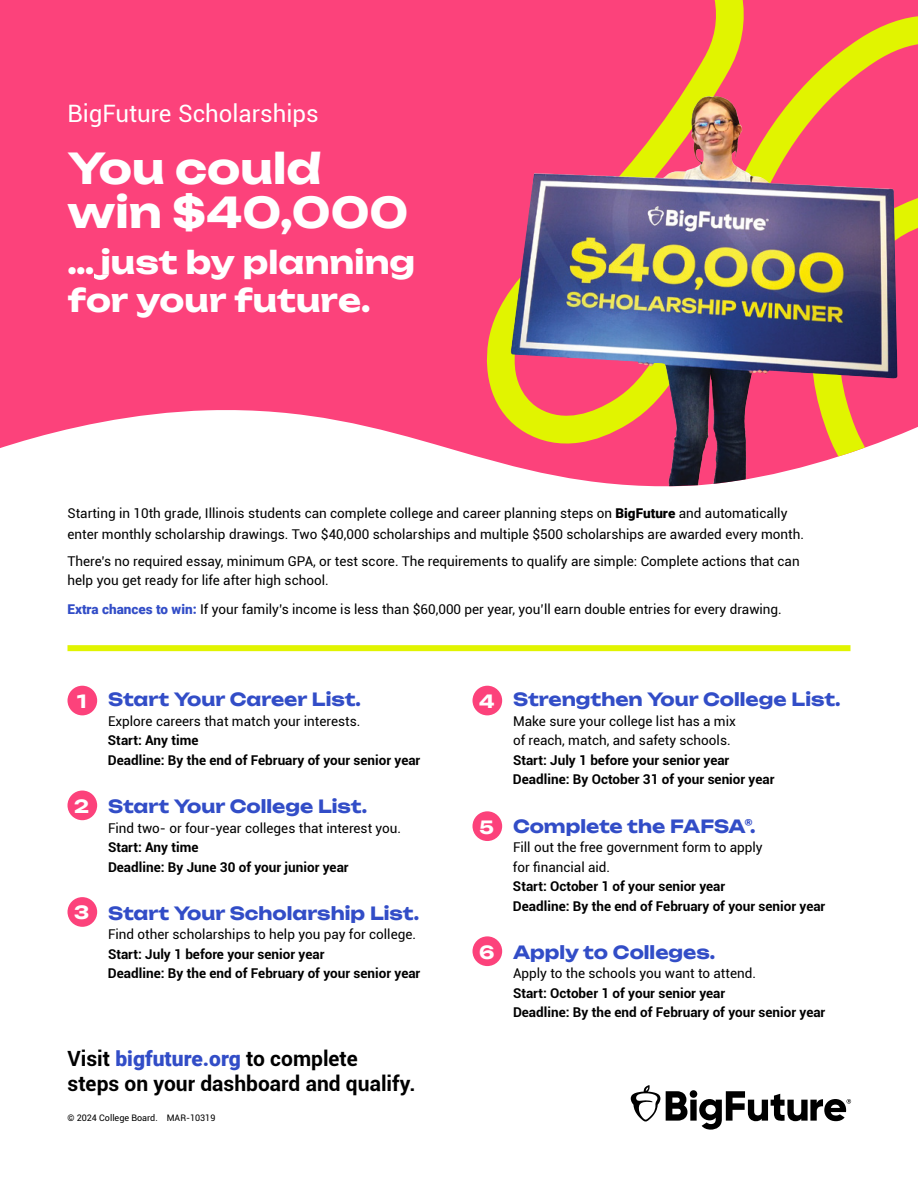
<style>
.page{position:relative;width:918px;height:1188px;background:#fff}
.page>*{position:absolute;margin:0;border:0;box-sizing:border-box;transform-origin:0 0}
.t1{font:700 42px/44.1px "Unbounded";color:#fff}
.t2{font:700 31.5px/37.5px "Unbounded";color:#fff}
.t3{font:24px "Roboto";color:#fff}
.t4{font:700 21px/25.2px "Roboto";color:#000}
.t5{font:700 18px "Unbounded";color:#324dc7}
.t6{font:700 18px "Unbounded";color:#fff}
.t7{font:13.5px/19.5px "Roboto";color:#000}
.t8{font:700 13.5px/19.5px "Roboto";color:#000}
.t9{font:9px "Roboto";color:#000}
.s1{font-weight:900}
.s2{font-weight:900;color:#324dc7}
</style>
<div class="page">
<svg style="left:0;top:0;width:486px;height:459px;background:#fc4f84"></svg>
<svg style="left:486px;top:0;width:432px;height:487px;background:#d76872"></svg>
<img style="left:511px;top:95px;width:252px;height:391px">
<svg style="left:631px;top:1085px;width:29px;height:37px"></svg>
<svg style="left:666px;top:1090px;width:185px;height:40px"></svg>
<div style="left:68px;top:645px;width:782px;height:6px;background:#e1f400"></div>
<div style="left:68px;top:686px;width:29px;height:29px;background:#fc427b;border-radius:50%"></div>
<div style="left:473px;top:686px;width:29px;height:29px;background:#fc427b;border-radius:50%"></div>
<div style="left:68px;top:791px;width:29px;height:29px;background:#fc427b;border-radius:50%"></div>
<div style="left:473px;top:811px;width:29px;height:30px;background:#fc427b;border-radius:50%"></div>
<div style="left:68px;top:897px;width:29px;height:30px;background:#fc427b;border-radius:50%"></div>
<div style="left:473px;top:936px;width:29px;height:30px;background:#fc427b;border-radius:50%"></div>
<svg style="left:94px;top:273px;width:15px;height:7px"></svg>
<h3 class="t3" style="left:68px;top:96px;width:253px">BigFuture Scholarships</h3>
<h1 class="t1" style="left:68px;top:143px;width:342px">You could win $40,000</h1>
<h2 class="t2" style="left:68px;top:241px;width:349px">… iust by planning for your future.</h2>
<p class="t7" style="left:68px;top:502px;width:738px;line-height:21px">Starting in 10th grade, Illinois students can complete college and career planning steps on <span class="s1">BigFuture</span> and automatically enter monthly scholarship drawings. Two $40,000 scholarships and multiple $500 scholarships are awarded every month.</p>
<p class="t7" style="left:67px;top:551px;width:734px">There’s no required essay, minimum GPA, or test score. The requirements to qualify are simple: Complete actions that can help you get ready for life after high school.</p>
<p class="t7" style="left:68px;top:599px;width:716px"><span class="s2">Extra chances to win:</span> If your family’s income is less than $60,000 per year, you’ll earn double entries for every drawing.</p>
<h3 class="t5" style="left:108px;top:684px;width:254px">Start Your Career List.</h3>
<p class="t7" style="left:108px;top:711px;width:254px">Explore careers that match your interests.</p>
<p class="t8" style="left:108px;top:730px;width:314px">Start: Any time<br>Deadline: By the end of February of your senior year</p>
<h3 class="t5" style="left:108px;top:791px;width:261px">Start Your College List.</h3>
<p class="t7" style="left:108px;top:818px;width:295px">Find two- or four-year colleges that interest you.</p>
<p class="t8" style="left:108px;top:837px;width:242px">Start: Any time<br>Deadline: By June 30 of your junior year</p>
<h3 class="t5" style="left:108px;top:898px;width:313px">Start Your Scholarship List.</h3>
<p class="t7" style="left:108px;top:924px;width:310px">Find other scholarships to help you pay for college.</p>
<p class="t8" style="left:108px;top:944px;width:314px">Start: July 1 before your senior year<br>Deadline: By the end of February of your senior year</p>
<h3 class="t6" style="left:77px;top:686px;width:11px">1</h3>
<h3 class="t6" style="left:479px;top:686px;width:17px">4</h3>
<h3 class="t6" style="left:74px;top:791px;width:17px">2</h3>
<h3 class="t6" style="left:479px;top:812px;width:16px">5</h3>
<h3 class="t6" style="left:74px;top:897px;width:17px">3</h3>
<h3 class="t6" style="left:479px;top:937px;width:17px">6</h3>
<h3 class="t4" style="left:68px;top:1045px;width:350px">Visit <span class="s2">bigfuture.org</span> to complete<br>steps on your dashboard and qualify.</h3>
<p class="t9" style="left:68px;top:1111px;width:149px">© 2024 College Board. MAR-10319</p>
<h3 class="t5" style="left:513px;top:684px;width:329px">Strengthen Your College List.</h3>
<p class="t7" style="left:513px;top:711px;width:224px">Make sure your college list has a mix of reach, match, and safety schools.</p>
<p class="t8" style="left:513px;top:750px;width:263px">Start: July 1 before your senior year<br>Deadline: By October 31 of your senior year</p>
<h3 class="t5" style="left:513px;top:810px;width:244px">Complete the FAFSA .<sup>®</sup></h3>
<p class="t7" style="left:513px;top:837px;width:251px">Fill out the free government form to apply for financial aid.</p>
<p class="t8" style="left:513px;top:876px;width:314px">Start: October 1 of your senior year<br>Deadline: By the end of February of your senior year</p>
<h3 class="t5" style="left:513px;top:937px;width:204px">Apply to Colleges.</h3>
<p class="t7" style="left:513px;top:963px;width:245px">Apply to the schools you want to attend.</p>
<p class="t8" style="left:513px;top:983px;width:314px">Start: October 1 of your senior year<br>Deadline: By the end of February of your senior year</p>
</div>
